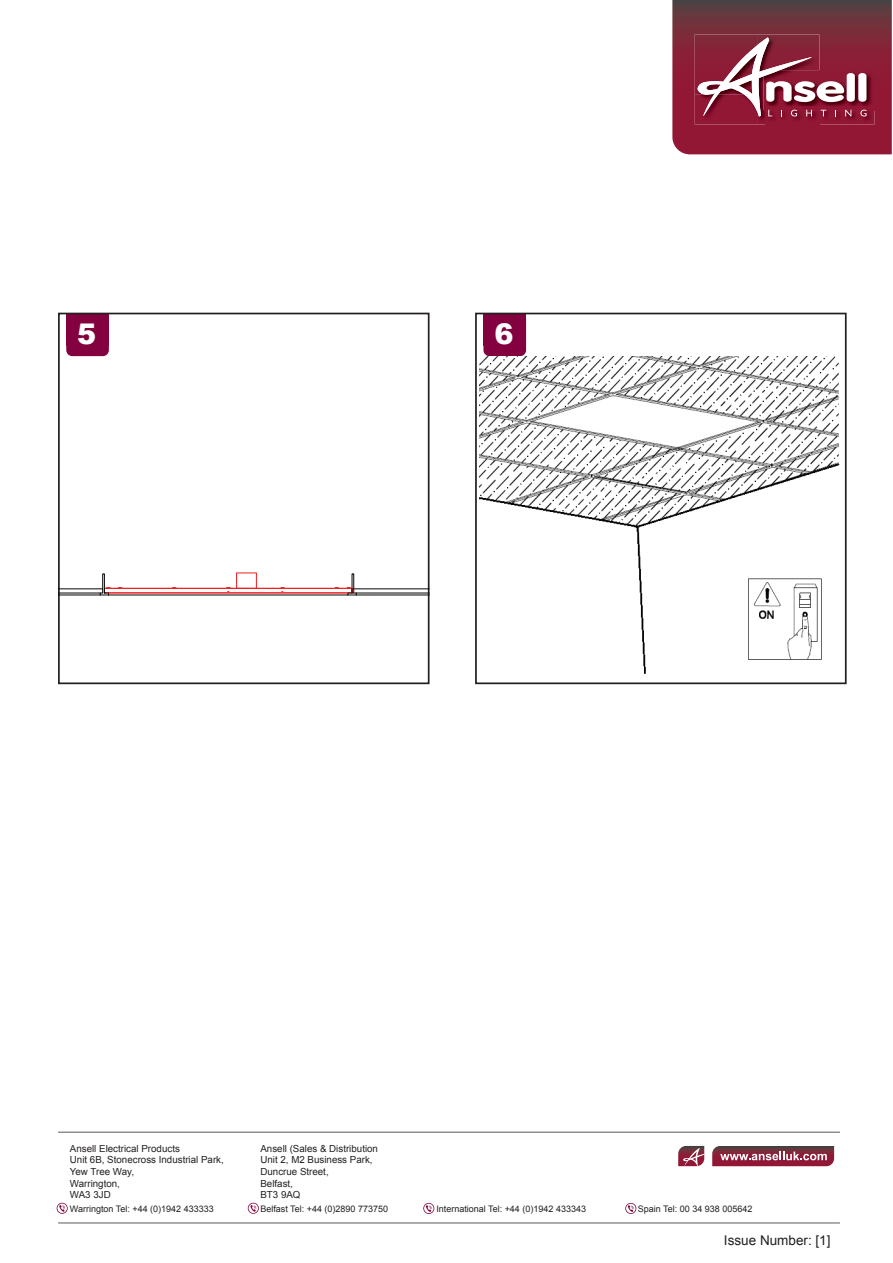
<style>
.page{position:relative;width:893px;height:1263px;background:#fff}
.page>*{position:absolute;margin:0;border:0;box-sizing:border-box;transform-origin:0 0}
.t1{font:900 28.5px "Arial";color:#fff}
.t2{font:13.5px "Arial";color:#231f20}
.t3{font:9.75px/11.7px "Arial";color:#231f20}
.t4{font:9px "Arial";color:#231f20}
</style>
<div class="page">
<img style="left:672px;top:0;width:220px;height:154px">
<img style="left:695px;top:35px;width:62px;height:89px">
<img style="left:757px;top:35px;width:62px;height:2px">
<img style="left:757px;top:117px;width:8px;height:7px">
<img style="left:767px;top:124px;width:52px;height:1px">
<img style="left:819px;top:70px;width:55px;height:54px">
<img style="left:765px;top:117px;width:54px;height:7px">
<img style="left:866px;top:107px;width:8px;height:3px">
<svg style="left:697px;top:37px;width:169px;height:80px"></svg>
<div style="left:66px;top:313px;width:43px;height:43px;background:#83013e;border-radius:6px"></div>
<div style="left:66px;top:313px;width:43px;height:33px;background:#83013e"></div>
<div style="left:58px;top:313px;width:372px;height:371px;border:2px solid #231f20"></div>
<div style="left:483px;top:313px;width:43px;height:43px;background:#83013e;border-radius:6px"></div>
<div style="left:483px;top:313px;width:43px;height:33px;background:#83013e"></div>
<div style="left:475px;top:313px;width:372px;height:371px;border:2px solid #231f20"></div>
<hr style="left:58px;top:1132px;width:782px;height:1px;background:#57585a">
<hr style="left:58px;top:1222px;width:782px;height:1px;background:#57585a">
<svg style="left:678px;top:1146px;width:26px;height:20px"></svg>
<svg style="left:712px;top:1146px;width:122px;height:20px;background:#924758"></svg>
<svg style="left:57px;top:1203px;width:11px;height:11px"></svg>
<svg style="left:248px;top:1203px;width:11px;height:11px"></svg>
<svg style="left:423px;top:1203px;width:11px;height:11px"></svg>
<svg style="left:625px;top:1203px;width:11px;height:11px"></svg>
<hr style="left:104px;top:588px;width:248px;height:1px;background:#ee2123">
<hr style="left:104px;top:592px;width:248px;height:1px;background:#ee2123">
<hr style="left:354px;top:588px;width:75px;height:1px;background:#050504">
<hr style="left:58px;top:588px;width:45px;height:1px;background:#050504">
<hr style="left:58px;top:593px;width:42px;height:1px;background:#050504">
<hr style="left:58px;top:595px;width:42px;height:1px;background:#050504">
<hr style="left:109px;top:593px;width:239px;height:1px;background:#ee2123">
<hr style="left:109px;top:595px;width:239px;height:1px;background:#050504">
<hr style="left:356px;top:593px;width:73px;height:1px;background:#050504">
<hr style="left:356px;top:595px;width:73px;height:1px;background:#050504">
<svg style="left:100px;top:587px;width:11px;height:9px"></svg>
<div style="left:102px;top:573px;width:3px;height:20px;border:1px solid #050504"></div>
<svg style="left:347px;top:586px;width:10px;height:10px"></svg>
<div style="left:236px;top:572px;width:21px;height:17px;border:1px solid #ee2123"></div>
<img style="left:480px;top:356px;width:360px;height:318px">
<h1 class="t1" style="left:77px;top:313px;width:21px">5</h1>
<h1 class="t1" style="left:494px;top:313px;width:21px">6</h1>
<p class="t3" style="left:70px;top:1142px;width:155px">Ansell Electrical Products<br>Unit 6B, Stonecross Industrial Park,<br>Yew Tree Way,<br>Warrington,<br>WA3 3JD</p>
<p class="t4" style="left:70px;top:1203px;width:145px">Warrington Tel: +44 (0)1942 433333</p>
<p class="t3" style="left:260px;top:1142px;width:119px">Ansell (Sales &amp; Distribution<br>Unit 2, M2 Business Park,<br>Duncrue Street,<br>Belfast,<br>BT3 9AQ</p>
<p class="t4" style="left:260px;top:1203px;width:129px">Belfast Tel: +44 (0)2890 773750</p>
<p class="t4" style="left:436px;top:1203px;width:151px">International Tel: +44 (0)1942 433343</p>
<p class="t4" style="left:638px;top:1203px;width:116px">Spain Tel: 00 34 938 005642</p>
<h2 class="t2" style="left:724px;top:1232px;width:108px">Issue Number: [1]</h2>
</div>
